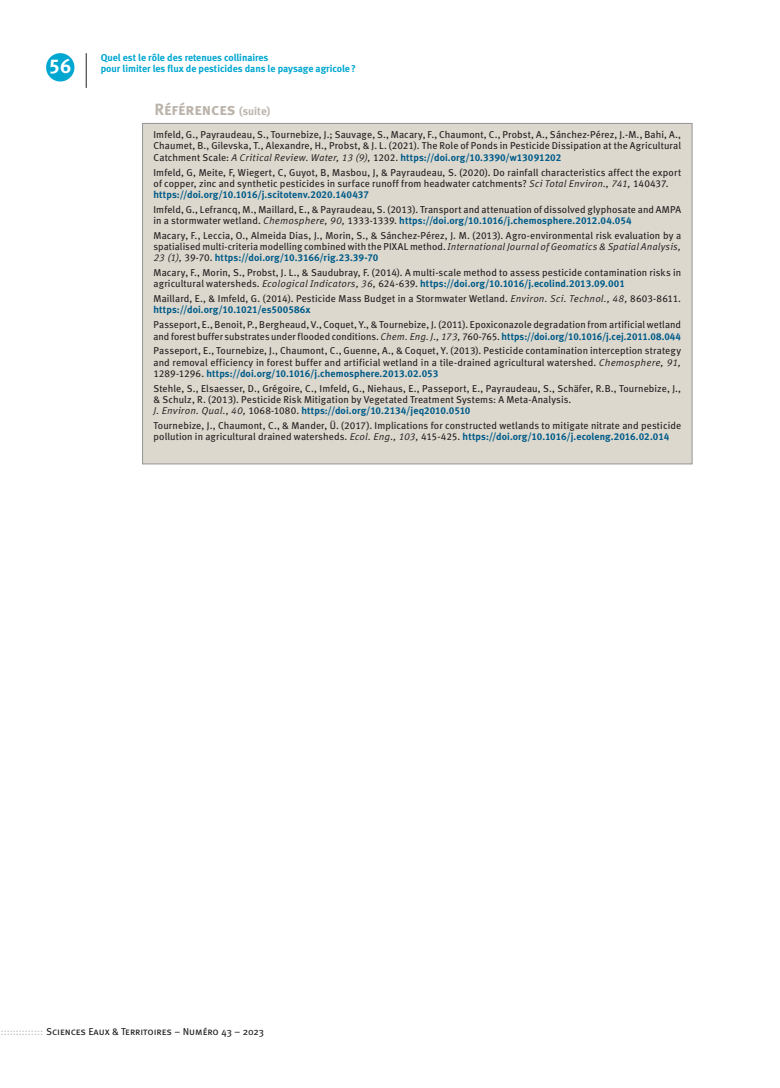
<style>
.page{position:relative;width:780px;height:1088px;background:#fff}
.page>*{position:absolute;margin:0;border:0;box-sizing:border-box;transform-origin:0 0}
.t1{font:700 20px "Meta Bold LF Caps";color:#fff}
.t2{font:700 16.25px "Meta Bold LF Caps";color:#bcb4ab}
.t3{font:10px/11.2px "Meta Book LF Roman";letter-spacing:.01em;color:#231f20}
.t4{font:700 10px "Meta Bold LF Roman";letter-spacing:.01em;color:#005c8a}
.t5{font:700 10px/11.2px "Meta Bold LF Roman";color:#00a7d1}
.t6{font:10px "Meta Book Caps";letter-spacing:-.005em;color:#231f20}
.s1{font-family:"Meta Bold LF Roman";font-size:11.25px}
.s2{font-family:"Meta Book LF Roman";font-weight:400;color:#231f20}
.s3{font-family:"Meta Correspondence Pro";font-weight:400;font-style:italic;color:#231f20}
.s4{font-family:"Meta Correspondence Pro";font-style:italic}
.s5{font-family:"Meta Bold LF Roman";font-weight:700;color:#005c8a}
.s6{color:#bcbdc0}
</style>
<div class="page">
<div style="left:46px;top:53px;width:28px;height:28px;background:#00a7d1;border-radius:50%"></div>
<hr style="left:86px;top:53px;width:1px;height:35px;background:#231f20">
<div style="left:142px;top:123px;width:550px;height:341px;background:#ddd8cd"></div>
<h1 class="t1" style="left:49px;top:54px;width:24px">56</h1>
<p class="t5" style="left:101px;top:51px;width:257px">Quel est le rôle des retenues collinaires<br>pour limiter les flux de pesticides dans le paysage agricole?</p>
<h2 class="t2" style="left:154px;top:100px;width:117px">Références <span class="s1">(suite)</span></h2>
<p class="t3" style="left:153px;top:129px;width:529px">Imfeld, G., Payraudeau, S., Tournebize, J.; Sauvage, S., Macary, F., Chaumont, C., Probst, A., Sánchez-Pérez, J.-M., Bahi, A.,<br>Chaumet, B., Gilevska, T., Alexandre, H., Probst, &amp; J. L. (2021). The Role of Ponds in Pesticide Dissipation at the Agricultural</p>
<p class="t4" style="left:153px;top:151px;width:409px"><span class="s2">Catchment Scale:</span> <span class="s3">A Critical Review. Water, 13 (9),</span> <span class="s2">1202.</span> https://doi.org/10.3390/w13091202</p>
<p class="t3" style="left:153px;top:166px;width:529px">Imfeld, G, Meite, F, Wiegert, C, Guyot, B, Masbou, J, &amp; Payraudeau, S. (2020). Do rainfall characteristics affect the export of copper, zinc and synthetic pesticides in surface runoff from headwater catchments? <span class="s4">Sci Total Environ., 741,</span> 140437.</p>
<p class="t4" style="left:153px;top:189px;width:217px">https://doi.org/10.1016/j.scitotenv.2020.140437</p>
<p class="t3" style="left:153px;top:204px;width:529px">Imfeld, G., Lefrancq, M., Maillard, E., &amp; Payraudeau, S. (2013). Transport and attenuation of dissolved glyphosate and AMPA</p>
<p class="t4" style="left:153px;top:215px;width:479px"><span class="s2">in a stormwater wetland.</span> <span class="s3">Chemosphere, 90,</span> <span class="s2">1333-1339.</span> https://doi.org/10.1016/j.chemosphere.2012.04.054</p>
<p class="t3" style="left:153px;top:230px;width:529px">Macary, F., Leccia, O., Almeida Dias, J., Morin, S., &amp; Sánchez-Pérez, J. M. (2013). Agro-environmental risk evaluation by a spatialised multi-criteria modelling combined with the PIXAL method. <span class="s4">International Journal of Geomatics &amp; Spatial Analysis,</span></p>
<p class="t4" style="left:153px;top:252px;width:226px"><span class="s3">23 (1),</span> <span class="s2">39-70.</span> https://doi.org/10.3166/rig.23.39-70</p>
<p class="t3" style="left:153px;top:267px;width:529px">Macary, F., Morin, S., Probst, J. L., &amp; Saudubray, F. (2014). A multi-scale method to assess pesticide contamination risks in</p>
<p class="t4" style="left:153px;top:278px;width:473px"><span class="s2">agricultural watersheds.</span> <span class="s3">Ecological Indicators, 36,</span> <span class="s2">624-639.</span> https://doi.org/10.1016/j.ecolind.2013.09.001</p>
<p class="t3" style="left:153px;top:293px;width:529px">Maillard, E., &amp; Imfeld, G. (2014). Pesticide Mass Budget in a Stormwater Wetland. <span class="s4">Environ. Sci. Technol., 48,</span> 8603-8611.</p>
<p class="t4" style="left:153px;top:304px;width:158px">https://doi.org/10.1021/es500586x</p>
<p class="t3" style="left:153px;top:319px;width:529px">Passeport, E., Benoit, P., Bergheaud, V., Coquet, Y., &amp; Tournebize, J. (2011). Epoxiconazole degradation from artificial wetland and forest buffer substrates under flooded conditions. <span class="s4">Chem. Eng. J., 173,</span> 760-765. <span class="s5">https://doi.org/10.1016/j.cej.2011.08.044</span></p>
<p class="t3" style="left:153px;top:345px;width:529px">Passeport, E., Tournebize, J., Chaumont, C., Guenne, A., &amp; Coquet, Y. (2013). Pesticide contamination interception strategy and removal efficiency in forest buffer and artificial wetland in a tile-drained agricultural watershed. <span class="s4">Chemosphere, 91,</span></p>
<p class="t4" style="left:153px;top:367px;width:286px"><span class="s2">1289-1296.</span> https://doi.org/10.1016/j.chemosphere.2013.02.053</p>
<p class="t3" style="left:153px;top:382px;width:529px">Stehle, S., Elsaesser, D., Grégoire, C., Imfeld, G., Niehaus, E., Passeport, E., Payraudeau, S., Schäfer, R.B., Tournebize, J., &amp; Schulz, R. (2013). Pesticide Risk Mitigation by Vegetated Treatment Systems: A Meta-Analysis.</p>
<p class="t4" style="left:153px;top:405px;width:318px"><span class="s3">J. Environ. Qual., 40,</span> <span class="s2">1068-1080.</span> https://doi.org/10.2134/jeq2010.0510</p>
<p class="t3" style="left:153px;top:420px;width:529px">Tournebize, J., Chaumont, C., &amp; Mander, Ü. (2017). Implications for constructed wetlands to mitigate nitrate and pesticide pollution in agricultural drained watersheds. <span class="s4">Ecol. Eng., 103,</span> 415-425. <span class="s5">https://doi.org/10.1016/j.ecoleng.2016.02.014</span></p>
<p class="t6" style="left:1px;top:1026px;width:265px"><span class="s6">::::::::::::::</span> Sciences Eaux &amp; Territoires – Numéro 43 – 2023</p>
</div>
